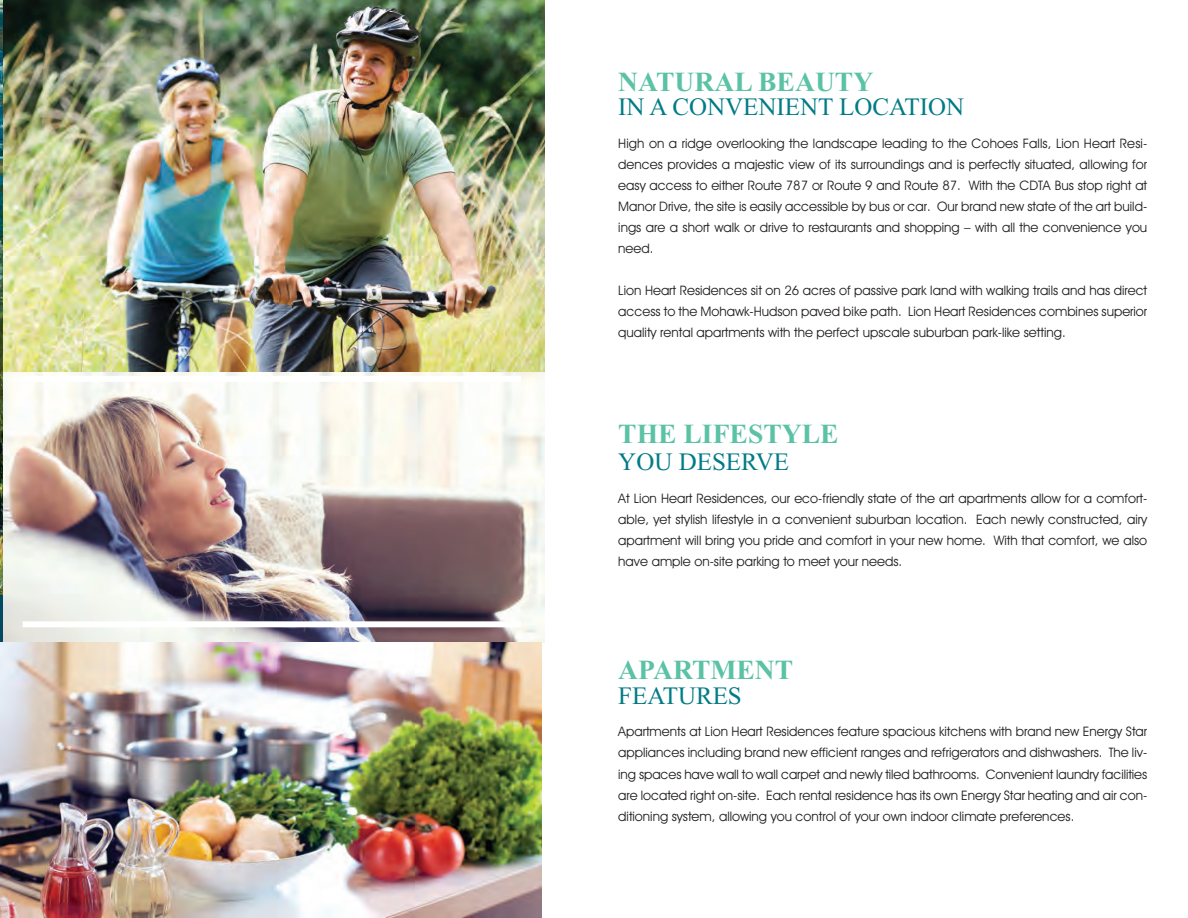
<style>
.page{position:relative;width:1188px;height:918px;background:#fff}
.page>*{position:absolute;margin:0;border:0;box-sizing:border-box;transform-origin:0 0}
.t1{font:700 27.6px "Times New Roman";color:#5bc2a5}
.t2{font:25.05px "Times New Roman";color:#007b85}
.t3{font:13.2px/21px "Avant Guard Regular SWFTE";color:#231f20;text-align:justify}
</style>
<div class="page">
<img style="left:0;top:0;width:3px;height:915px">
<div style="left:0;top:595px;width:17px;height:269px;background:#004960"></div>
<img style="left:3px;top:372px;width:542px;height:270px">
<img style="left:1px;top:642px;width:541px;height:276px">
<img style="left:3px;top:0;width:542px;height:372px">
<div style="left:23px;top:376px;width:498px;height:6px;background:#fff"></div>
<div style="left:23px;top:621px;width:498px;height:6px;background:#fff"></div>
<h1 class="t1" style="left:618px;top:63px;width:257px">NATURAL BEAUTY</h1>
<h2 class="t2" style="left:618px;top:90px;width:347px">IN A CONVENIENT LOCATION</h2>
<p class="t3" style="left:618px;top:133px;width:531px">High on a ridge overlooking the landscape leading to the Cohoes Falls, Lion Heart Resi&shy;dences provides a majestic view of its surroundings and is perfectly situated, allowing for easy access to either Route 787 or Route 9 and Route 87. With the CDTA Bus stop right at Manor Drive, the site is easily accessible by bus or car. Our brand new state of the art build&shy;ings are a short walk or drive to restaurants and shopping – with all the convenience you need.</p>
<p class="t3" style="left:618px;top:280px;width:530px">Lion Heart Residences sit on 26 acres of passive park land with walking trails and has direct access to the Mohawk-Hudson paved bike path. Lion Heart Residences combines superior quality rental apartments with the perfect upscale suburban park-like setting.</p>
<h1 class="t1" style="left:618px;top:415px;width:222px">THE LIFESTYLE</h1>
<h2 class="t2" style="left:618px;top:445px;width:172px">YOU DESERVE</h2>
<p class="t3" style="left:618px;top:488px;width:530px">At Lion Heart Residences, our eco-friendly state of the art apartments allow for a comfort&shy;able, yet stylish lifestyle in a convenient suburban location. Each newly constructed, airy apartment will bring you pride and comfort in your new home. With that comfort, we also have ample on-site parking to meet your needs.</p>
<h1 class="t1" style="left:618px;top:650px;width:176px">APARTMENT</h1>
<h2 class="t2" style="left:618px;top:678px;width:125px">FEATURES</h2>
<p class="t3" style="left:618px;top:721px;width:530px">Apartments at Lion Heart Residences feature spacious kitchens with brand new Energy Star appliances including brand new efficient ranges and refrigerators and dishwashers. The liv&shy;ing spaces have wall to wall carpet and newly tiled bathrooms. Convenient laundry facilities are located right on-site. Each rental residence has its own Energy Star heating and air con&shy;ditioning system, allowing you control of your own indoor climate preferences.</p>
</div>
